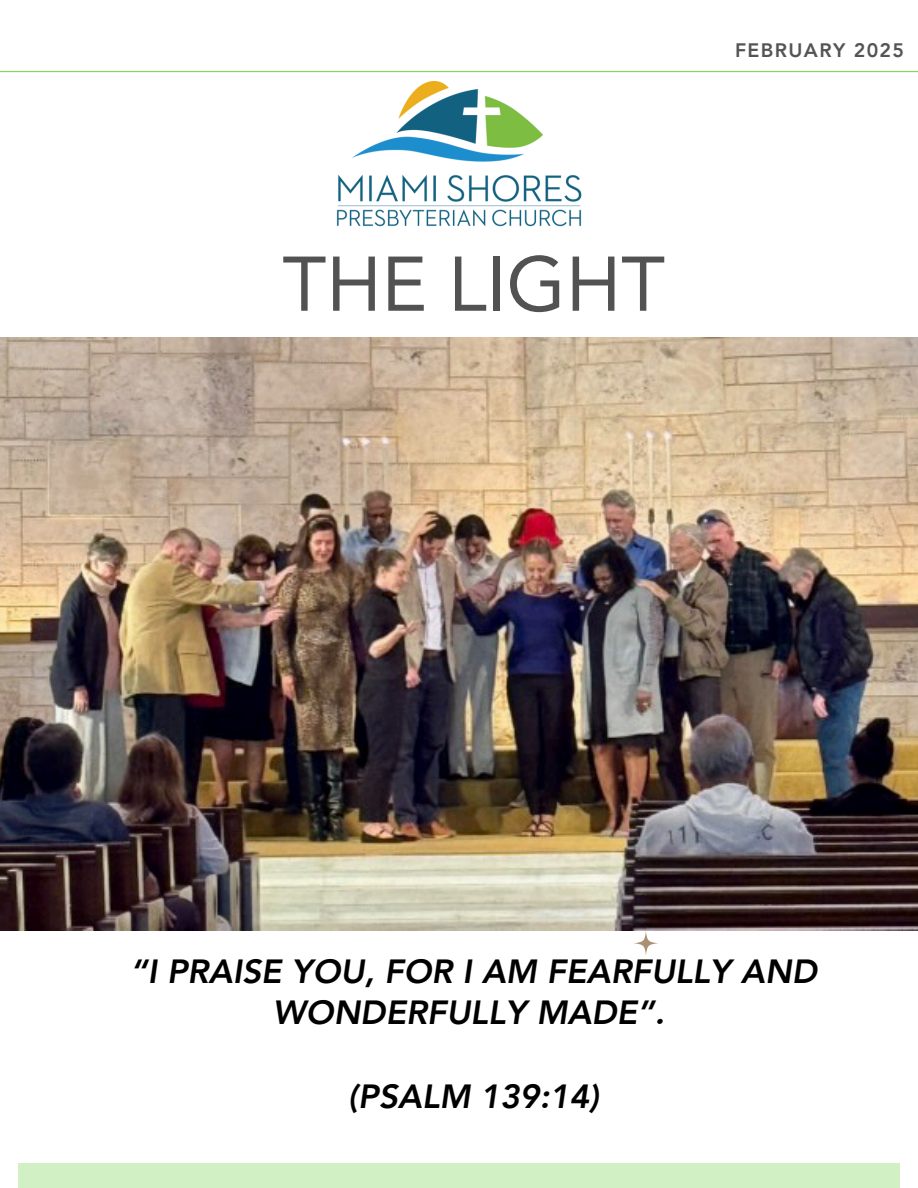
<style>
.page{position:relative;width:918px;height:1188px;background:#fff}
.page>*{position:absolute;margin:0;border:0;box-sizing:border-box;transform-origin:0 0}
.t1{font:76.5px "Avenir LT Pro";color:#525252}
.t2{font:italic 800 33.45px/41.7px "Avenir LT Pro";color:#000;text-align:center}
.t3{font:800 19.5px "Avenir LT Pro";letter-spacing:.07em;color:#545454}
</style>
<div class="page">
<div style="left:18px;top:1163px;width:882px;height:25px;background:#d1f1c4"></div>
<hr style="left:0;top:71px;width:918px;height:1px;background:#7ed957">
<svg style="left:634px;top:931px;width:24px;height:24px"></svg>
<img style="left:336px;top:82px;width:246px;height:145px">
<img style="left:0;top:338px;width:918px;height:593px">
<p class="t3" style="left:735px;top:42px;width:171px">FEBRUARY 2025</p>
<p class="t1" style="left:282px;top:253px;width:384px">THE LIGHT</p>
<p class="t2" style="left:130px;top:953px;width:688px">“I PRAISE YOU, FOR I AM FEARFULLY AND<br>WONDERFULLY MADE”.</p>
<h1 class="t2" style="left:348px;top:1078px;width:252px">(PSALM 139:14)</h1>
</div>
